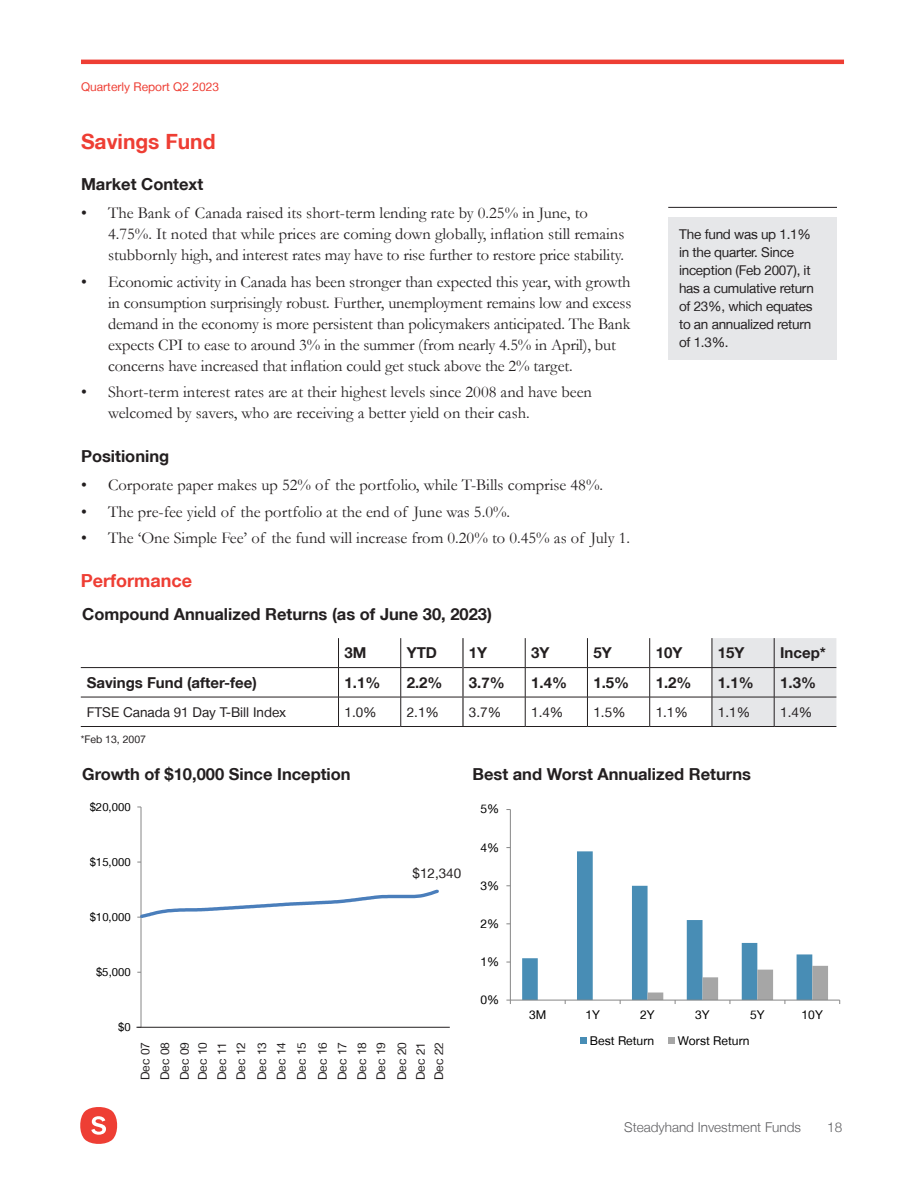
<style>
.page{position:relative;width:918px;height:1188px;background:#fff}
.page>*{position:absolute;margin:0;border:0;box-sizing:border-box;transform-origin:0 0}
.t1{font:700 21px "Helvetica Neue LT";color:#ee3e34}
.t2{font:700 18px "Helvetica Neue LT";color:#ee3e34}
.t3{font:16.5px/21px "Garamond";letter-spacing:-.005em;color:#231f20}
.t4{font:700 16.5px "Helvetica Neue LT";color:#231f20}
.t5{font:700 15px "Helvetica Neue LT";color:#231f20}
.t6{font:13.5px/18px "Helvetica Neue LT";letter-spacing:-.02em;color:#231f20}
.t7{font:300 13.5px "Helvetica Neue LT";color:#5f5f62}
.t8{font:13.5px "Helvetica Neue LT";color:#231f20}
.t9{font:12.15px "Helvetica Neue LT";color:#000}
.t10{font:12px "Helvetica Neue LT";color:#231f20}
.Page_Header{font:12px "Helvetica Neue LT";color:#ee3e34}
.t11{font:11.25px "Helvetica Neue LT";letter-spacing:.01em;color:#000}
.t12{font:10.5px "Helvetica Neue LT";color:#231f20}
</style>
<div class="page">
<hr style="left:81px;top:60px;width:763px;height:4px;background:#ee3e34">
<hr style="left:81px;top:667px;width:258px;height:1px;background:#231f20">
<hr style="left:339px;top:667px;width:62px;height:1px;background:#231f20">
<hr style="left:401px;top:667px;width:61px;height:1px;background:#231f20">
<hr style="left:464px;top:667px;width:61px;height:1px;background:#231f20">
<hr style="left:525px;top:667px;width:62px;height:1px;background:#231f20">
<hr style="left:587px;top:667px;width:63px;height:1px;background:#231f20">
<hr style="left:650px;top:667px;width:62px;height:1px;background:#231f20">
<hr style="left:81px;top:697px;width:258px;height:1px;background:#231f20">
<hr style="left:339px;top:697px;width:62px;height:1px;background:#231f20">
<svg style="left:338px;top:638px;width:1px;height:88px"></svg>
<hr style="left:401px;top:697px;width:61px;height:1px;background:#231f20">
<svg style="left:400px;top:638px;width:1px;height:88px"></svg>
<hr style="left:464px;top:697px;width:61px;height:1px;background:#231f20">
<hr style="left:525px;top:697px;width:62px;height:1px;background:#231f20">
<svg style="left:525px;top:638px;width:1px;height:88px"></svg>
<hr style="left:587px;top:697px;width:63px;height:1px;background:#231f20">
<svg style="left:587px;top:638px;width:1px;height:88px"></svg>
<hr style="left:650px;top:697px;width:62px;height:1px;background:#231f20">
<svg style="left:649px;top:638px;width:1px;height:88px"></svg>
<svg style="left:712px;top:638px;width:124px;height:88px;background:#dedee0"></svg>
<hr style="left:81px;top:726px;width:258px;height:1px;background:#231f20">
<hr style="left:339px;top:726px;width:62px;height:1px;background:#231f20">
<hr style="left:401px;top:726px;width:62px;height:1px;background:#231f20">
<hr style="left:463px;top:726px;width:62px;height:1px;background:#231f20">
<hr style="left:525px;top:726px;width:62px;height:1px;background:#231f20">
<hr style="left:587px;top:726px;width:63px;height:1px;background:#231f20">
<hr style="left:650px;top:726px;width:62px;height:1px;background:#231f20">
<hr style="left:712px;top:726px;width:62px;height:1px;background:#231f20">
<hr style="left:774px;top:726px;width:62px;height:1px;background:#231f20">
<hr style="left:462px;top:638px;width:2px;height:30px;background:#231f20">
<hr style="left:462px;top:668px;width:2px;height:29px;background:#231f20">
<hr style="left:462px;top:697px;width:2px;height:29px;background:#231f20">
<svg style="left:80px;top:1107px;width:37px;height:37px"></svg>
<hr style="left:510px;top:810px;width:1px;height:190px;background:#868686">
<hr style="left:510px;top:1000px;width:330px;height:1px;background:#868686">
<svg style="left:522px;top:851px;width:306px;height:153px"></svg>
<div style="left:581px;top:1037px;width:6px;height:7px;background:#488db5"></div>
<div style="left:669px;top:1037px;width:6px;height:7px;background:#a6a6a6"></div>
<hr style="left:668px;top:207px;width:169px;height:1px;background:#231f20">
<div style="left:668px;top:217px;width:169px;height:143px;background:#e6e7e9"></div>
<hr style="left:141px;top:807px;width:1px;height:220px;background:#868686">
<svg style="left:137px;top:887px;width:302px;height:34px"></svg>
<hr style="left:136px;top:1027px;width:314px;height:1px;background:#231f20">
<p class="Page_Header" style="left:81px;top:80px;width:140px">Quarterly Report Q2 2023</p>
<p class="t1" style="left:81px;top:129px;width:136px">Savings Fund</p>
<p class="t4" style="left:81px;top:174px;width:124px">Market Context</p>
<p class="t3" style="left:108px;top:202px;width:518px;text-indent:-27px">• The Bank of Canada raised its short-term lending rate by 0.25% in June, to<br>4.75%. It noted that while prices are coming down globally, inflation still remains stubbornly high, and interest rates may have to rise further to restore price stability.</p>
<p class="t3" style="left:108px;top:271px;width:525px;text-indent:-27px">• Economic activity in Canada has been stronger than expected this year, with growth in consumption surprisingly robust. Further, unemployment remains low and excess demand in the economy is more persistent than policymakers anticipated. The Bank expects CPI to ease to around 3% in the summer (from nearly 4.5% in April), but concerns have increased that inflation could get stuck above the 2% target.</p>
<p class="t3" style="left:108px;top:381px;width:486px;text-indent:-27px">• Short-term interest rates are at their highest levels since 2008 and have been welcomed by savers, who are receiving a better yield on their cash.</p>
<p class="t4" style="left:81px;top:446px;width:90px">Positioning</p>
<p class="t3" style="left:81px;top:474px;width:524px">• Corporate paper makes up 52% of the portfolio, while T-Bills comprise 48%.</p>
<p class="t3" style="left:81px;top:500px;width:431px">• The pre-fee yield of the portfolio at the end of June was 5.0%.</p>
<p class="t3" style="left:81px;top:527px;width:551px">• The ‘One Simple Fee’ of the fund will increase from 0.20% to 0.45% as of July 1.</p>
<p class="t2" style="left:81px;top:569px;width:113px">Performance</p>
<p class="t4" style="left:82px;top:604px;width:411px">Compound Annualized Returns (as of June 30, 2023)</p>
<p class="t6" style="left:679px;top:225px;width:136px">The fund was up 1.1% in the quarter. Since inception (Feb 2007), it has a cumulative return of 23%, which equates to an annualized return of 1.3%.</p>
<p class="t5" style="left:345px;top:644px;width:23px">3M</p>
<p class="t5" style="left:407px;top:644px;width:32px">YTD</p>
<p class="t5" style="left:469px;top:644px;width:20px">1Y</p>
<p class="t5" style="left:531px;top:644px;width:20px">3Y</p>
<p class="t5" style="left:593px;top:644px;width:20px">5Y</p>
<p class="t5" style="left:656px;top:644px;width:28px">10Y</p>
<p class="t5" style="left:718px;top:644px;width:28px">15Y</p>
<p class="t5" style="left:780px;top:644px;width:47px">Incep*</p>
<p class="t5" style="left:87px;top:673px;width:172px">Savings Fund (after-fee)</p>
<p class="t5" style="left:345px;top:673px;width:37px">1.1%</p>
<p class="t5" style="left:407px;top:673px;width:37px">2.2%</p>
<p class="t5" style="left:469px;top:673px;width:37px">3.7%</p>
<p class="t5" style="left:531px;top:673px;width:37px">1.4%</p>
<p class="t5" style="left:593px;top:673px;width:37px">1.5%</p>
<p class="t5" style="left:656px;top:673px;width:37px">1.2%</p>
<p class="t5" style="left:718px;top:673px;width:37px">1.1%</p>
<p class="t5" style="left:780px;top:673px;width:37px">1.3%</p>
<p class="t8" style="left:87px;top:704px;width:201px">FTSE Canada 91 Day T-Bill Index</p>
<p class="t6" style="left:345px;top:703px;width:34px">1.0%</p>
<p class="t6" style="left:407px;top:703px;width:34px">2.1%</p>
<p class="t6" style="left:469px;top:703px;width:34px">3.7%</p>
<p class="t6" style="left:531px;top:703px;width:34px">1.4%</p>
<p class="t6" style="left:593px;top:703px;width:34px">1.5%</p>
<p class="t6" style="left:656px;top:703px;width:34px">1.1%</p>
<p class="t6" style="left:718px;top:703px;width:34px">1.1%</p>
<p class="t6" style="left:780px;top:703px;width:34px">1.4%</p>
<p class="t12" style="left:81px;top:733px;width:67px">*Feb 13, 2007</p>
<p class="t4" style="left:82px;top:764px;width:270px">Growth of $10,000 Since Inception</p>
<p class="t4" style="left:472px;top:764px;width:280px">Best and Worst Annualized Returns</p>
<p class="t11" style="left:90px;top:800px;width:43px">$20,000</p>
<p class="t11" style="left:90px;top:855px;width:43px">$15,000</p>
<p class="t11" style="left:90px;top:910px;width:43px">$10,000</p>
<p class="t11" style="left:96px;top:965px;width:36px">$5,000</p>
<p class="t6" style="left:413px;top:864px;width:50px">$12,340</p>
<p class="t11" style="left:118px;top:1020px;width:14px">$0</p>
<p class="t10" style="left:138px;top:1080px;width:40px;rotate:-90deg">Dec 07</p>
<p class="t10" style="left:158px;top:1080px;width:40px;rotate:-90deg">Dec 08</p>
<p class="t10" style="left:177px;top:1080px;width:40px;rotate:-90deg">Dec 09</p>
<p class="t10" style="left:195px;top:1080px;width:40px;rotate:-90deg">Dec 10</p>
<p class="t10" style="left:215px;top:1080px;width:40px;rotate:-90deg">Dec 11</p>
<p class="t10" style="left:234px;top:1080px;width:40px;rotate:-90deg">Dec 12</p>
<p class="t10" style="left:255px;top:1080px;width:40px;rotate:-90deg">Dec 13</p>
<p class="t10" style="left:274px;top:1080px;width:40px;rotate:-90deg">Dec 14</p>
<p class="t10" style="left:294px;top:1080px;width:40px;rotate:-90deg">Dec 15</p>
<p class="t10" style="left:315px;top:1080px;width:40px;rotate:-90deg">Dec 16</p>
<p class="t10" style="left:335px;top:1080px;width:40px;rotate:-90deg">Dec 17</p>
<p class="t10" style="left:355px;top:1080px;width:40px;rotate:-90deg">Dec 18</p>
<p class="t10" style="left:374px;top:1080px;width:40px;rotate:-90deg">Dec 19</p>
<p class="t10" style="left:395px;top:1080px;width:40px;rotate:-90deg">Dec 20</p>
<p class="t10" style="left:413px;top:1080px;width:40px;rotate:-90deg">Dec 21</p>
<p class="t10" style="left:432px;top:1080px;width:40px;rotate:-90deg">Dec 22</p>
<p class="t9" style="left:481px;top:802px;width:20px">5%</p>
<p class="t9" style="left:481px;top:840px;width:20px">4%</p>
<p class="t9" style="left:481px;top:878px;width:20px">3%</p>
<p class="t9" style="left:481px;top:916px;width:20px">2%</p>
<p class="t9" style="left:481px;top:954px;width:20px">1%</p>
<p class="t9" style="left:481px;top:993px;width:20px">0%</p>
<p class="t9" style="left:529px;top:1008px;width:19px">3M</p>
<p class="t9" style="left:585px;top:1008px;width:16px">1Y</p>
<p class="t9" style="left:640px;top:1008px;width:16px">2Y</p>
<p class="t9" style="left:695px;top:1008px;width:16px">3Y</p>
<p class="t9" style="left:750px;top:1008px;width:16px">5Y</p>
<p class="t9" style="left:802px;top:1008px;width:23px">10Y</p>
<p class="t9" style="left:590px;top:1033px;width:66px">Best Return</p>
<p class="t9" style="left:678px;top:1033px;width:73px">Worst Return</p>
<p class="t7" style="left:624px;top:1119px;width:178px">Steadyhand Investment Funds</p>
<p class="t7" style="left:827px;top:1119px;width:17px">18</p>
</div>
